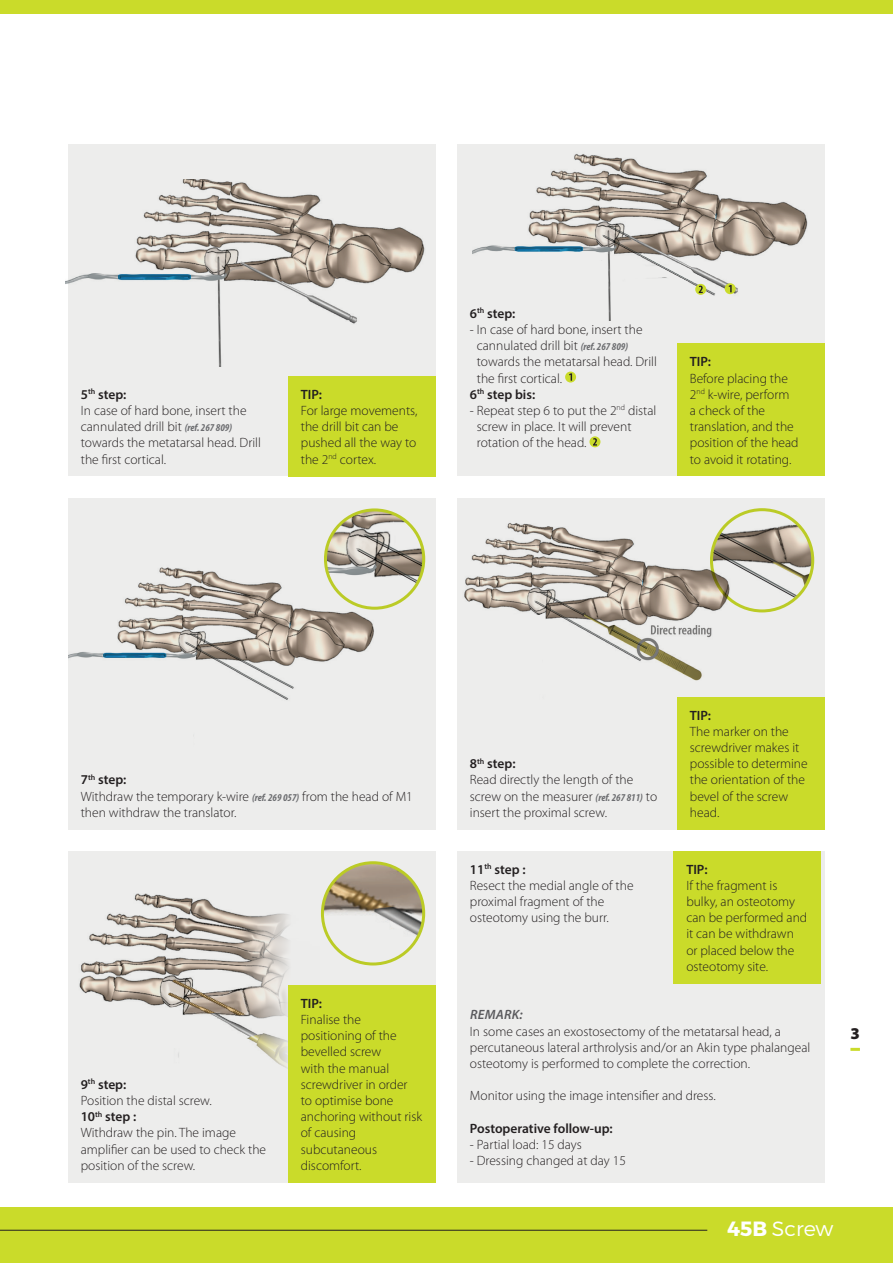
<style>
.page{position:relative;width:893px;height:1263px;background:#fff}
.page>*{position:absolute;margin:0;border:0;box-sizing:border-box;transform-origin:0 0}
.t1{font:300 20.7px "Montserrat";color:#fff}
.t2{font:900 16.5px "Myriad Pro";color:#231f20}
.t3{font:300 13.5px/16.2px "Myriad Pro";color:#231f20}
.t4{font:600 13.5px "Myriad Pro";color:#231f20}
.t5{font:italic 600 13.5px "Myriad Pro";letter-spacing:.02em;color:#5a5a5d}
.s1{font-weight:600}
.s2{font-weight:700;font-style:italic;font-stretch:condensed;font-size:10.5px;color:#6c6d70}
.s3{font-weight:700}
</style>
<div class="page">
<div style="left:0;top:1208px;width:893px;height:55px;background:#cadb2a"></div>
<div style="left:0;top:0;width:893px;height:14px;background:#cadb2a"></div>
<svg style="left:850px;top:1048px;width:10px;height:3px"></svg>
<hr style="left:0;top:1230px;width:707px;height:1px;background:#231f20">
<div style="left:68px;top:144px;width:368px;height:332px;background:#ededec"></div>
<img style="left:66px;top:180px;width:359px;height:186px">
<div style="left:457px;top:144px;width:368px;height:332px;background:#ededec"></div>
<img style="left:473px;top:154px;width:335px;height:166px">
<div style="left:565px;top:372px;width:11px;height:10px;background:#cadb2a;border-radius:50%"></div>
<svg style="left:569px;top:373px;width:3px;height:8px"></svg>
<svg style="left:589px;top:436px;width:11px;height:11px"></svg>
<svg style="left:593px;top:438px;width:4px;height:8px"></svg>
<div style="left:68px;top:497px;width:368px;height:332px;background:#ededec"></div>
<img style="left:68px;top:566px;width:315px;height:134px">
<img style="left:325px;top:510px;width:99px;height:98px;border-radius:49px">
<div style="left:324px;top:508px;width:101px;height:102px;border:3px solid #cadb2a;border-radius:50%"></div>
<div style="left:68px;top:851px;width:368px;height:331px;background:#ededec"></div>
<img style="left:79px;top:894px;width:210px;height:175px">
<img style="left:322px;top:863px;width:102px;height:101px;border-radius:51px">
<div style="left:321px;top:861px;width:104px;height:104px;border:3px solid #cadb2a;border-radius:50%"></div>
<div style="left:288px;top:985px;width:148px;height:197px;background:#cadb2a"></div>
<div style="left:457px;top:497px;width:368px;height:332px;background:#ededec"></div>
<div style="left:677px;top:697px;width:148px;height:132px;background:#cadb2a"></div>
<img style="left:413px;top:512px;width:331px;height:169px">
<img style="left:711px;top:510px;width:102px;height:101px;border-radius:51px">
<div style="left:710px;top:508px;width:104px;height:104px;border:3px solid #cadb2a;border-radius:50%"></div>
<div style="left:457px;top:851px;width:368px;height:331px;background:#ededec"></div>
<div style="left:288px;top:376px;width:148px;height:100px;background:#cadb2a"></div>
<div style="left:677px;top:343px;width:148px;height:133px;background:#cadb2a"></div>
<div style="left:725px;top:283px;width:11px;height:11px;background:#cadb2a;border-radius:50%"></div>
<svg style="left:729px;top:285px;width:3px;height:7px"></svg>
<div style="left:695px;top:284px;width:11px;height:11px;background:#cadb2a;border-radius:50%"></div>
<svg style="left:699px;top:286px;width:4px;height:7px"></svg>
<div style="left:674px;top:851px;width:147px;height:132px;background:#cadb2a"></div>
<p class="t3" style="left:81px;top:386px;width:182px"><span class="s1">5</span><sup>th</sup> <span class="s1">step:<br></span>In case of hard bone, insert the cannulated drill bit <span class="s2">(ref. 267 809) </span>towards the metatarsal head. Drill the first cortical.</p>
<p class="t4" style="left:301px;top:386px;width:23px">TIP:</p>
<p class="t3" style="left:301px;top:402px;width:118px">For large movements, the drill bit can be pushed all the way to the 2<sup>nd</sup> cortex.</p>
<p class="t4" style="left:470px;top:305px;width:47px">6<sup>th</sup> step:</p>
<p class="t3" style="left:470px;top:321px;width:174px">- In case of hard bone, insert the</p>
<p class="t3" style="left:477px;top:337px;width:153px">cannulated drill bit <span class="s2">(ref. 267 809)</span></p>
<p class="t3" style="left:477px;top:354px;width:182px">towards the metatarsal head. Drill</p>
<p class="t3" style="left:477px;top:370px;width:87px">the first cortical.</p>
<p class="t4" style="left:470px;top:386px;width:67px">6<sup>th</sup> step bis:</p>
<p class="t3" style="left:477px;top:402px;width:181px;text-indent:-7px">- Repeat step 6 to put the 2<sup>nd</sup> distal screw in place. It will prevent rotation of the head.</p>
<p class="t4" style="left:690px;top:353px;width:23px">TIP:</p>
<p class="t3" style="left:690px;top:370px;width:110px">Before placing the<br>2<sup>nd</sup> k-wire, perform a check of the translation, and the position of the head to avoid it rotating.</p>
<p class="t3" style="left:81px;top:772px;width:333px"><span class="s1">7</span><sup>th</sup> <span class="s1">step:<br></span>Withdraw the temporary k-wire <span class="s2">(ref. 269 057)</span> from the head of M1 then withdraw the translator.</p>
<p class="t3" style="left:81px;top:1076px;width:187px"><span class="s1">9</span><sup>th</sup> <span class="s1">step:<br></span>Position the distal screw.<br><span class="s1">10</span><sup>th</sup> <span class="s1">step :<br></span>Withdraw the pin. The image amplifier can be used to check the position of the screw.</p>
<p class="t4" style="left:301px;top:995px;width:23px">TIP:</p>
<p class="t3" style="left:301px;top:1011px;width:123px">Finalise the positioning of the bevelled screw<br>with the manual screwdriver in order to optimise bone anchoring without risk of causing subcutaneous discomfort.</p>
<p class="t3" style="left:470px;top:755px;width:189px"><span class="s1">8</span><sup>th</sup> <span class="s1">step:<br></span>Read directly the length of the screw on the measurer <span class="s2">(ref. 267 811)</span> to insert the proximal screw.</p>
<p class="t3" style="left:470px;top:861px;width:165px"><span class="s1">11</span><sup>th</sup> <span class="s1">step :<br></span>Resect the medial angle of the proximal fragment of the osteotomy using the burr.</p>
<p class="t4" style="left:690px;top:706px;width:23px">TIP:</p>
<p class="t3" style="left:690px;top:723px;width:119px">The marker on the screwdriver makes it possible to determine the orientation of the bevel of the screw head.</p>
<p class="t4" style="left:686px;top:860px;width:23px">TIP:</p>
<p class="t3" style="left:686px;top:877px;width:122px">If the fragment is bulky, an osteotomy can be performed and it can be withdrawn or placed below the osteotomy site.</p>
<p class="t5" style="left:470px;top:1006px;width:54px">REMARK:</p>
<p class="t3" style="left:470px;top:1023px;width:342px">In some cases an exostosectomy of the metatarsal head, a percutaneous lateral arthrolysis and/or an Akin type phalangeal osteotomy is performed to complete the correction.</p>
<p class="t3" style="left:470px;top:1087px;width:247px">Monitor using the image intensifier and dress.</p>
<p class="t4" style="left:470px;top:1119px;width:144px">Postoperative follow-up:</p>
<p class="t3" style="left:470px;top:1136px;width:114px">- Partial load: 15 days</p>
<p class="t3" style="left:470px;top:1152px;width:158px">- Dressing changed at day 15</p>
<p class="t2" style="left:850px;top:1023px;width:11px">3</p>
<h1 class="t1" style="left:727px;top:1216px;width:108px"><span class="s3">45B</span> Screw</h1>
</div>
